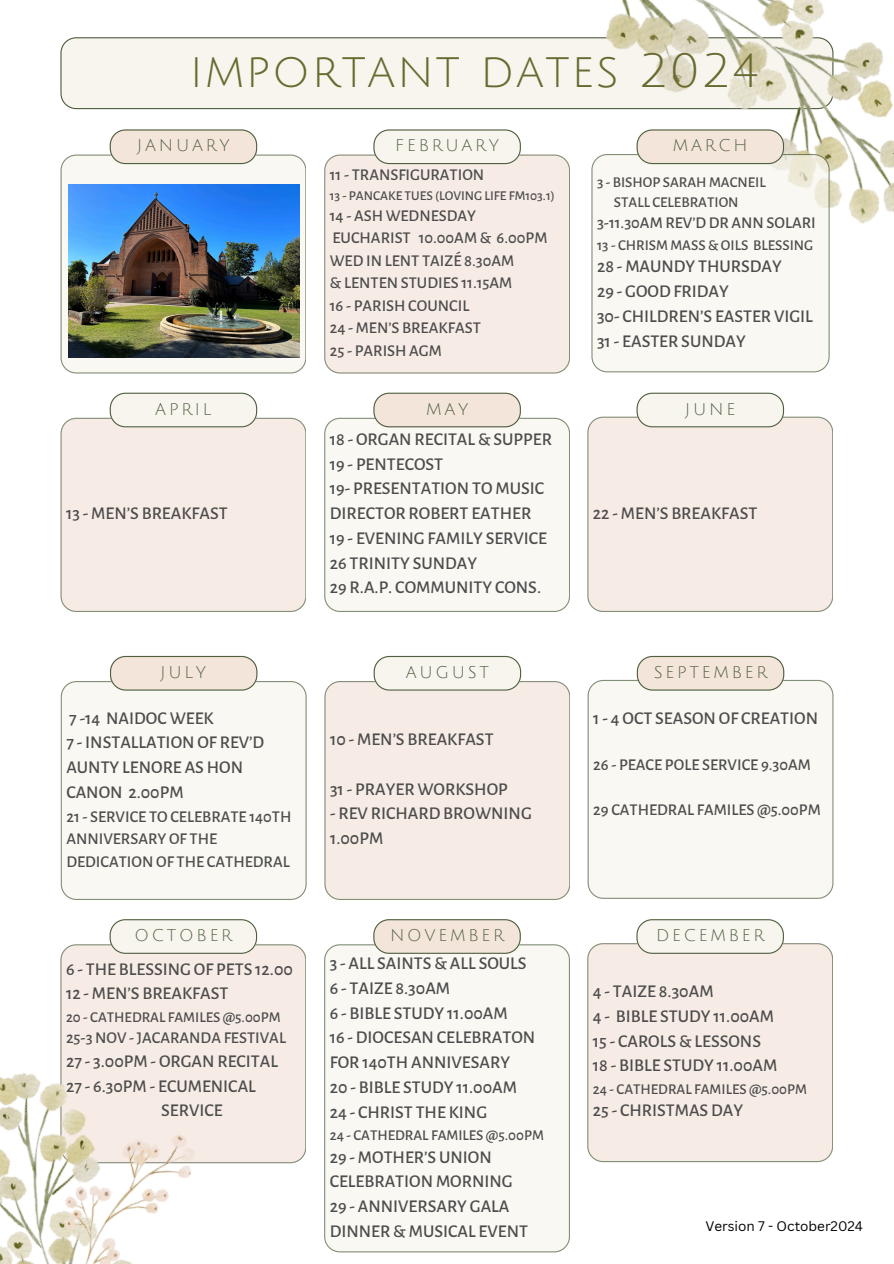
<style>
.page{position:relative;width:894px;height:1264px;background:#fff}
.page>*{position:absolute;margin:0;border:0;box-sizing:border-box;transform-origin:0 0}
.t1{font:46.5px "Julius Sans One";letter-spacing:.035em;color:#686a2f}
.t2{font:500 18px/24.8px "Alegreya Sans";color:#000}
.t3{font:500 16.5px/22.5px "Alegreya Sans";color:#000}
.t4{font:16.5px "Julius Sans One";letter-spacing:.165em;color:#4f5f3f}
.t5{font:500 15px/20.2px "Alegreya Sans";color:#000}
.t6{font:500 13.5px "Alegreya Sans";color:#000}
.t7{font:13.5px "Canva Sans";color:#000}
</style>
<div class="page">
<svg style="left:60px;top:154px;width:246px;height:219px"></svg>
<div style="left:60px;top:418px;width:246px;height:194px;background:#f7ece5"></div>
<div style="left:61px;top:681px;width:245px;height:219px;background:#f9f8f3"></div>
<div style="left:60px;top:944px;width:246px;height:219px;background:#f7ece5"></div>
<div style="left:324px;top:154px;width:245px;height:219px;background:#f7ece5"></div>
<div style="left:324px;top:418px;width:245px;height:194px;background:#f9f8f3"></div>
<div style="left:324px;top:681px;width:245px;height:219px;background:#f7ece5"></div>
<div style="left:324px;top:944px;width:245px;height:308px;background:#f9f8f3"></div>
<div style="left:587px;top:416px;width:245px;height:196px;background:#f7ece5"></div>
<div style="left:587px;top:680px;width:245px;height:218px;background:#f9f8f3"></div>
<div style="left:587px;top:943px;width:245px;height:219px;background:#f7ece5"></div>
<svg style="left:110px;top:129px;width:147px;height:35px;background:#e8dcd1"></svg>
<svg style="left:110px;top:392px;width:147px;height:35px;background:#ecebe3"></svg>
<svg style="left:110px;top:656px;width:147px;height:34px;background:#eaddd2"></svg>
<svg style="left:110px;top:919px;width:147px;height:34px;background:#eeece4"></svg>
<svg style="left:373px;top:129px;width:126px;height:35px;background:#ebebe2"></svg>
<svg style="left:373px;top:392px;width:147px;height:35px;background:#eaddd2"></svg>
<svg style="left:373px;top:656px;width:148px;height:34px;background:#edece3"></svg>
<svg style="left:373px;top:919px;width:147px;height:34px;background:#ebded3"></svg>
<svg style="left:636px;top:392px;width:147px;height:35px;background:#ecebe3"></svg>
<svg style="left:636px;top:656px;width:148px;height:34px;background:#eaded3"></svg>
<svg style="left:636px;top:919px;width:147px;height:34px;background:#eeede4"></svg>
<div style="left:60px;top:37px;width:439px;height:72px;background:#f7f5ee"></div>
<img style="left:499px;top:0;width:394px;height:253px">
<div style="left:591px;top:154px;width:238px;height:218px;background:#f9f8f3"></div>
<svg style="left:636px;top:129px;width:147px;height:35px;background:#e8dcd1"></svg>
<img style="left:0;top:1052px;width:205px;height:211px">
<img style="left:23px;top:1101px;width:182px;height:162px">
<img style="left:68px;top:184px;width:231px;height:174px">
<h3 class="t1" style="left:190px;top:47px;width:569px">important dates 2024</h3>
<h4 class="t4" style="left:137px;top:137px;width:94px">JANUARY</h4>
<h3 class="t4" style="left:672px;top:137px;width:76px">MARCH</h3>
<h2 class="t4" style="left:395px;top:137px;width:105px">FEBRUARY</h2>
<p class="t3" style="left:330px;top:164px;width:156px">11 - TRANSFIGURATION</p>
<p class="t6" style="left:330px;top:189px;width:226px">13 - PANCAKE TUES (LOVING LIFE FM103.1)</p>
<p class="t3" style="left:330px;top:205px;width:219px">14 - ASH WEDNESDAY<br>EUCHARIST 10.00AM &amp; 6.00PM<br>WED IN LENT TAIZÉ 8.30AM<br>&amp; LENTEN STUDIES 11.15AM<br>16 - PARISH COUNCIL<br>24 - MEN’S BREAKFAST<br>25 - PARISH AGM</p>
<p class="t5" style="left:613px;top:172px;width:153px;text-indent:-17px">3 - BISHOP SARAH MACNEIL<br>STALL CELEBRATION</p>
<p class="t3" style="left:597px;top:212px;width:220px">3-11.30AM REV’D DR ANN SOLARI</p>
<p class="t5" style="left:597px;top:235px;width:217px">13 - CHRISM MASS &amp; OILS BLESSING</p>
<p class="t2" style="left:597px;top:254px;width:217px">28 - MAUNDY THURSDAY<br>29 - GOOD FRIDAY<br>30- CHILDREN’S EASTER VIGIL<br>31 - EASTER SUNDAY</p>
<p class="t4" style="left:155px;top:400px;width:58px">APRIL</p>
<h3 class="t4" style="left:426px;top:400px;width:44px">MAY</h3>
<h2 class="t4" style="left:685px;top:400px;width:51px">JUNE</h2>
<p class="t2" style="left:66px;top:501px;width:163px">13 - MEN’S BREAKFAST</p>
<p class="t2" style="left:330px;top:427px;width:224px">18 - ORGAN RECITAL &amp; SUPPER<br>19 - PENTECOST<br>19- PRESENTATION TO MUSIC<br>DIRECTOR ROBERT EATHER<br>19 - EVENING FAMILY SERVICE<br>26 TRINITY SUNDAY<br>29 R.A.P. COMMUNITY CONS.</p>
<p class="t2" style="left:592px;top:501px;width:166px">22 - MEN’S BREAKFAST</p>
<h4 class="t4" style="left:160px;top:663px;width:47px">JULY</h4>
<h2 class="t4" style="left:405px;top:663px;width:85px">AUGUST</h2>
<h3 class="t4" style="left:653px;top:663px;width:115px">SEPTEMBER</h3>
<p class="t2" style="left:66px;top:706px;width:199px">7 -14 NAIDOC WEEK<br>7 - INSTALLATION OF REV’D<br>AUNTY LENORE AS HON<br>CANON 2.00PM</p>
<p class="t3" style="left:66px;top:805px;width:226px">21 - SERVICE TO CELEBRATE 140TH<br>ANNIVERSARY OF THE<br>DEDICATION OF THE CATHEDRAL</p>
<p class="t2" style="left:330px;top:727px;width:165px">10 - MEN’S BREAKFAST</p>
<p class="t2" style="left:330px;top:777px;width:179px">31 - PRAYER WORKSHOP</p>
<p class="t2" style="left:330px;top:801px;width:203px">- REV RICHARD BROWNING<br>1.00PM</p>
<p class="t2" style="left:593px;top:706px;width:226px">1 - 4 OCT SEASON OF CREATION</p>
<p class="t3" style="left:593px;top:753px;width:219px">26 - PEACE POLE SERVICE 9.30AM</p>
<p class="t3" style="left:593px;top:798px;width:229px">29 CATHEDRAL FAMILES @5.00PM</p>
<h3 class="t4" style="left:134px;top:926px;width:99px">OCTOBER</h3>
<h3 class="t4" style="left:390px;top:926px;width:115px">NOVEMBER</h3>
<h2 class="t4" style="left:656px;top:926px;width:110px">DECEMBER</h2>
<p class="t2" style="left:66px;top:956px;width:228px">6 - THE BLESSING OF PETS 12.00<br>12 - MEN’S BREAKFAST</p>
<p class="t5" style="left:66px;top:1007px;width:216px">20 - CATHEDRAL FAMILES @5.00PM</p>
<p class="t3" style="left:66px;top:1027px;width:221px">25-3 NOV - JACARANDA FESTIVAL</p>
<p class="t2" style="left:66px;top:1049px;width:213px">27 - 3.00PM - ORGAN RECITAL</p>
<p class="t2" style="left:66px;top:1073px;width:191px">27 - 6.30PM - ECUMENICAL</p>
<p class="t2" style="left:161px;top:1098px;width:63px">SERVICE</p>
<p class="t2" style="left:329px;top:951px;width:207px">3 - ALL SAINTS &amp; ALL SOULS<br>6 - TAIZE 8.30AM<br>6 - BIBLE STUDY 11.00AM<br>16 - DIOCESAN CELEBRATON<br>FOR 140TH ANNIVESARY<br>20 - BIBLE STUDY 11.00AM<br>24 - CHRIST THE KING</p>
<p class="t5" style="left:329px;top:1125px;width:215px">24 - CATHEDRAL FAMILES @5.00PM</p>
<p class="t2" style="left:329px;top:1144px;width:200px">29 - MOTHER’S UNION<br>CELEBRATION MORNING<br>29 - ANNIVERSARY GALA<br>DINNER &amp; MUSICAL EVENT</p>
<p class="t2" style="left:592px;top:979px;width:186px">4 - TAIZE 8.30AM<br>4 - BIBLE STUDY 11.00AM<br>15 - CAROLS &amp; LESSONS<br>18 - BIBLE STUDY 11.00AM</p>
<p class="t5" style="left:592px;top:1079px;width:215px">24 - CATHEDRAL FAMILES @5.00PM</p>
<p class="t2" style="left:592px;top:1098px;width:152px">25 - CHRISTMAS DAY</p>
<h2 class="t7" style="left:705px;top:1216px;width:159px">Version 7 - October2024</h2>
</div>
